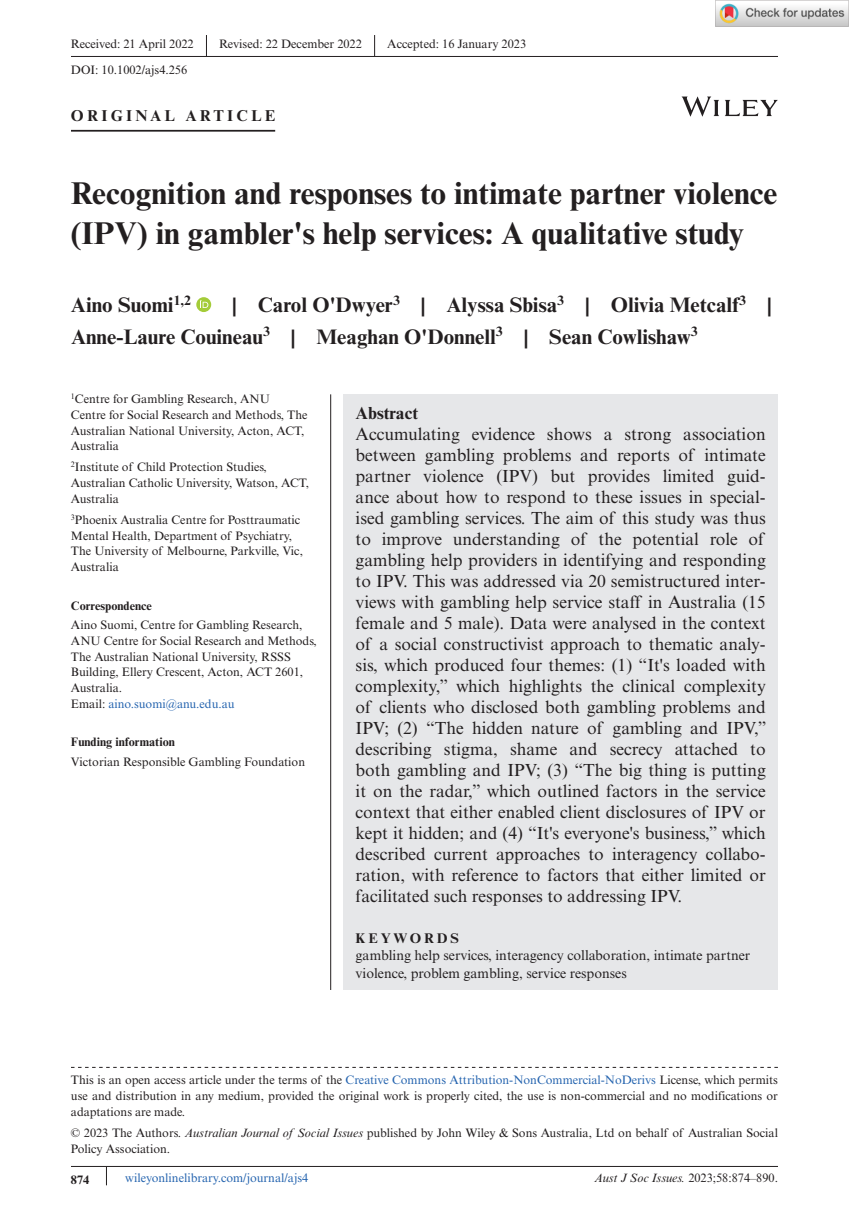
<style>
.page{position:relative;width:849px;height:1221px;background:#fff}
.page>*{position:absolute;margin:0;border:0;box-sizing:border-box;transform-origin:0 0}
.t1{font:700 31.5px/40.2px "Times New Roman MT Std";color:#231f20}
.t2{font:700 21px/31.5px "Times New Roman MT Std";color:#231f20}
.t3{font:17.5px/21px "Times New Roman MT Std";color:#231f20}
.t4{font:700 17.5px "Times New Roman MT Std";color:#231f20}
.t5{font:700 15.75px "Times New Roman MT Std";letter-spacing:.2em;color:#231f20}
.t6{font:14px/17.5px "Times New Roman MT Std";color:#231f20}
.t7{font:700 14px "Times New Roman MT Std";letter-spacing:.2em;color:#231f20}
.t8{font:12.25px/15.8px "Times New Roman MT Std";color:#231f20}
.t9{font:700 12.25px "Times New Roman MT Std";color:#231f20}
.t10{font:12.25px "Times New Roman MT Std";color:#2564af}
.s1{color:#2564af}
.s2{font-style:italic}
</style>
<div class="page">
<svg style="left:106px;top:1166px;width:1px;height:19px"></svg>
<div style="left:343px;top:394px;width:434px;height:595px;background:#e6e7e9"></div>
<hr style="left:71px;top:56px;width:706px;height:1px;background:#231f20">
<hr style="left:71px;top:130px;width:204px;height:2px;background:#231f20">
<div style="left:196px;top:297px;width:15px;height:15px;background:#a4cc39;border-radius:50%"></div>
<svg style="left:200px;top:300px;width:8px;height:8px"></svg>
<svg style="left:206px;top:35px;width:1px;height:21px"></svg>
<svg style="left:374px;top:35px;width:1px;height:21px"></svg>
<hr style="left:71px;top:1165px;width:706px;height:1px;background:#231f20">
<svg style="left:71px;top:1066px;width:706px;height:1px"></svg>
<svg style="left:681px;top:96px;width:96px;height:21px"></svg>
<hr style="left:330px;top:394px;width:1px;height:595px;background:#231f20">
<img style="left:715px;top:0;width:133px;height:26px">
<p class="t8" style="left:71px;top:36px;width:124px">Received: 21 April 2022</p>
<p class="t8" style="left:219px;top:36px;width:144px">Revised: 22 December 2022</p>
<p class="t8" style="left:387px;top:36px;width:140px">Accepted: 16 January 2023</p>
<p class="t8" style="left:71px;top:62px;width:118px">DOI: 10.1002/ajs4.256</p>
<p class="t5" style="left:71px;top:106px;width:206px">ORIGINAL ARTICLE</p>
<h1 class="t1" style="left:71px;top:172px;width:707px">Recognition and responses to intimate partner violence (IPV) in gambler's help services: A qualitative study</h1>
<p class="t2" style="left:71px;top:289px;width:121px">Aino Suomi<sup>1,2</sup></p>
<p class="t2" style="left:71px;top:289px;width:702px;text-indent:161px">| Carol O'Dwyer<sup>3</sup> | Alyssa Sbisa<sup>3</sup> | Olivia Metcalf<sup>3</sup> |<br>Anne-Laure Couineau<sup>3</sup> | Meaghan O'Donnell<sup>3</sup> | Sean Cowlishaw<sup>3</sup></p>
<p class="t8" style="left:71px;top:391px;width:238px"><sup>1</sup>Centre for Gambling Research, ANU Centre for Social Research and Methods, The Australian National University, Acton, ACT, Australia</p>
<p class="t8" style="left:71px;top:459px;width:240px"><sup>2</sup>Institute of Child Protection Studies,<br>Australian Catholic University, Watson, ACT,<br>Australia</p>
<p class="t8" style="left:71px;top:512px;width:233px"><sup>3</sup>Phoenix Australia Centre for Posttraumatic Mental Health, Department of Psychiatry, The University of Melbourne, Parkville, Vic, Australia</p>
<p class="t9" style="left:71px;top:598px;width:82px">Correspondence</p>
<p class="t8" style="left:71px;top:617px;width:247px">Aino Suomi, Centre for Gambling Research, ANU Centre for Social Research and Methods, The Australian National University, RSSS Building, Ellery Crescent, Acton, ACT 2601, Australia.<br>Email: <span class="s1">aino.suomi@anu.edu.au</span></p>
<p class="t9" style="left:71px;top:734px;width:105px">Funding information</p>
<p class="t8" style="left:71px;top:753px;width:235px">Victorian Responsible Gambling Foundation</p>
<p class="t4" style="left:355px;top:402px;width:64px">Abstract</p>
<p class="t3" style="left:355px;top:424px;width:412px">Accumulating evidence shows a strong association between gambling problems and reports of intimate partner violence (IPV) but provides limited guid&shy;ance about how to respond to these issues in special&shy;ised gambling services. The aim of this study was thus to improve understanding of the potential role of gambling help providers in identifying and responding to IPV. This was addressed via 20 semistructured inter&shy;views with gambling help service staff in Australia (15 female and 5 male). Data were analysed in the context of a social constructivist approach to thematic analy&shy;sis, which produced four themes: (1) “It's loaded with complexity,” which highlights the clinical complexity of clients who disclosed both gambling problems and IPV; (2) “The hidden nature of gambling and IPV,” describing stigma, shame and secrecy attached to both gambling and IPV; (3) “The big thing is putting it on the radar,” which outlined factors in the service context that either enabled client disclosures of IPV or kept it hidden; and (4) “It's everyone's business,” which described current approaches to interagency collabo&shy;ration, with reference to factors that either limited or facilitated such responses to addressing IPV.</p>
<p class="t7" style="left:355px;top:929px;width:105px">KEYWORDS</p>
<p class="t6" style="left:355px;top:946px;width:396px">gambling help services, interagency collaboration, intimate partner violence, problem gambling, service responses</p>
<p class="t8" style="left:71px;top:1072px;width:708px;text-align:justify">This is an open access article under the terms of the <span class="s1">Creative Commons Attribution-NonCommercial-NoDerivs</span> License, which permits use and distribution in any medium, provided the original work is properly cited, the use is non-commercial and no modifications or adaptations are made.</p>
<p class="t8" style="left:71px;top:1124px;width:708px">© 2023 The Authors. <span class="s2">Australian Journal of Social Issues</span> published by John Wiley &amp; Sons Australia, Ltd on behalf of Australian Social<br>Policy Association.</p>
<p class="t9" style="left:71px;top:1171px;width:20px">874</p>
<p class="t10" style="left:125px;top:1171px;width:184px">wileyonlinelibrary.com/journal/ajs4</p>
<p class="t8" style="left:594px;top:1170px;width:185px"><span class="s2">Aust J Soc Issues.</span> 2023;58:874–890.</p>
</div>
